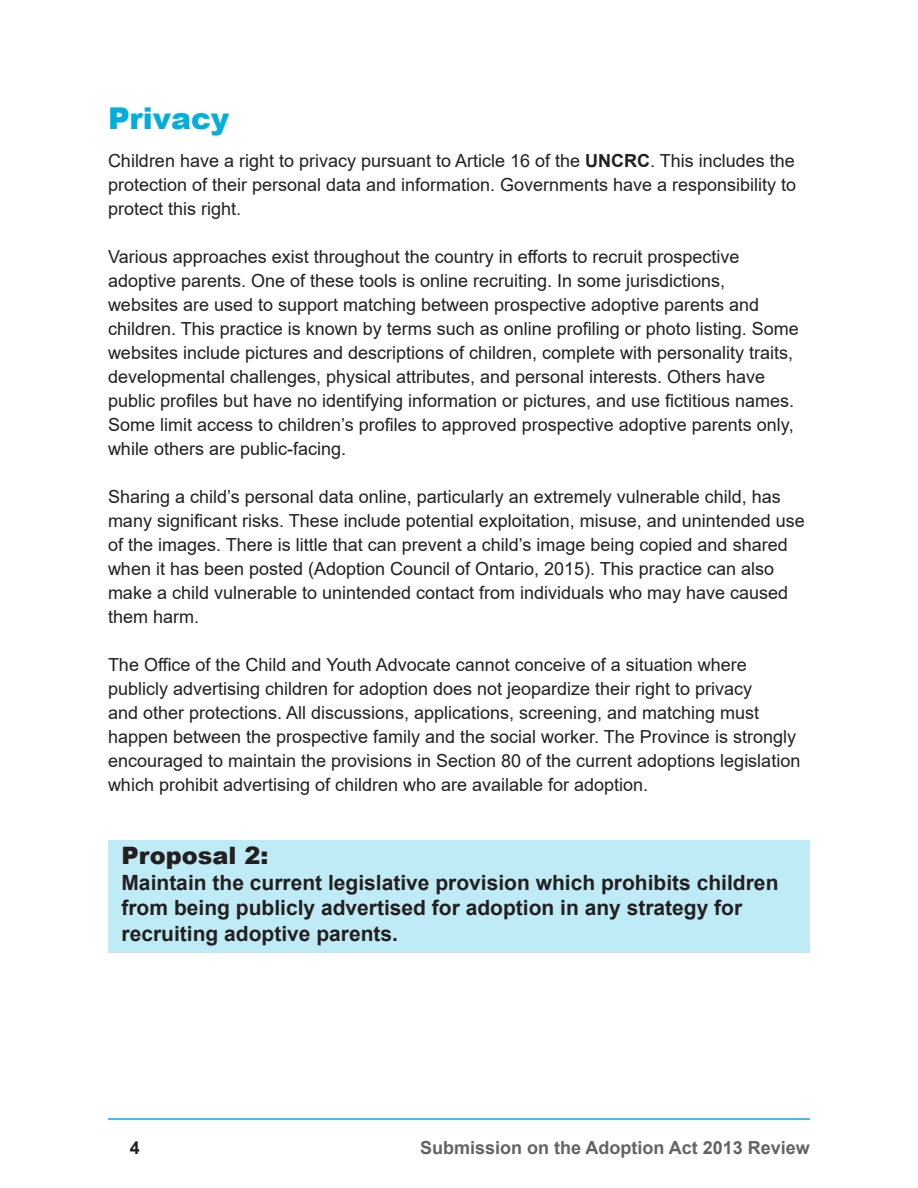
<style>
.page{position:relative;width:918px;height:1188px;background:#fff}
.page>*{position:absolute;margin:0;border:0;box-sizing:border-box;transform-origin:0 0}
.Heading_1{font:900 30px "Arial";color:#00afdb}
.Proposal{font:900 24px "Arial";color:#231f20}
.Proposal-2{font:700 21px/25.5px "Arial";color:#231f20}
.t1{font:18px/24px "Arial";color:#231f20}
.t2{font:700 18px "Arial";color:#636366}
.t3{font:700 18px "Arial";color:#231f20}
.s1{font-weight:700}
</style>
<div class="page">
<hr style="left:108px;top:1118px;width:702px;height:2px;background:#00afdb">
<div style="left:108px;top:841px;width:702px;height:35px;background:#bfebf6"></div>
<div style="left:108px;top:868px;width:702px;height:84px;background:#bfebf6"></div>
<p class="Heading_1" style="left:108px;top:97px;width:123px">Privacy</p>
<p class="t1" style="left:108px;top:149px;width:690px;text-align:justify">Children have a right to privacy pursuant to Article 16 of the <span class="s1">UNCRC</span>. This includes the protection of their personal data and information. Governments have a responsibility to protect this right.</p>
<p class="t1" style="left:108px;top:245px;width:692px">Various approaches exist throughout the country in efforts to recruit prospective adoptive parents. One of these tools is online recruiting. In some jurisdictions, websites are used to support matching between prospective adoptive parents and children. This practice is known by terms such as online profiling or photo listing. Some websites include pictures and descriptions of children, complete with personality traits, developmental challenges, physical attributes, and personal interests. Others have public profiles but have no identifying information or pictures, and use fictitious names.<br>Some limit access to children’s profiles to approved prospective adoptive parents only, while others are public-facing.</p>
<p class="t1" style="left:108px;top:485px;width:699px">Sharing a child’s personal data online, particularly an extremely vulnerable child, has many significant risks. These include potential exploitation, misuse, and unintended use of the images. There is little that can prevent a child’s image being copied and shared when it has been posted (Adoption Council of Ontario, 2015). This practice can also make a child vulnerable to unintended contact from individuals who may have caused them harm.</p>
<p class="t1" style="left:108px;top:653px;width:694px">The Office of the Child and Youth Advocate cannot conceive of a situation where publicly advertising children for adoption does not jeopardize their right to privacy<br>and other protections. All discussions, applications, screening, and matching must happen between the prospective family and the social worker. The Province is strongly encouraged to maintain the provisions in Section 80 of the current adoptions legislation which prohibit advertising of children who are available for adoption.</p>
<p class="Proposal" style="left:122px;top:838px;width:149px">Proposal 2:</p>
<p class="Proposal-2" style="left:122px;top:870px;width:659px">Maintain the current legislative provision which prohibits children from being publicly advertised for adoption in any strategy for recruiting adoptive parents.</p>
<p class="t3" style="left:130px;top:1135px;width:12px">4</p>
<p class="t2" style="left:420px;top:1135px;width:391px">Submission on the Adoption Act 2013 Review</p>
</div>
